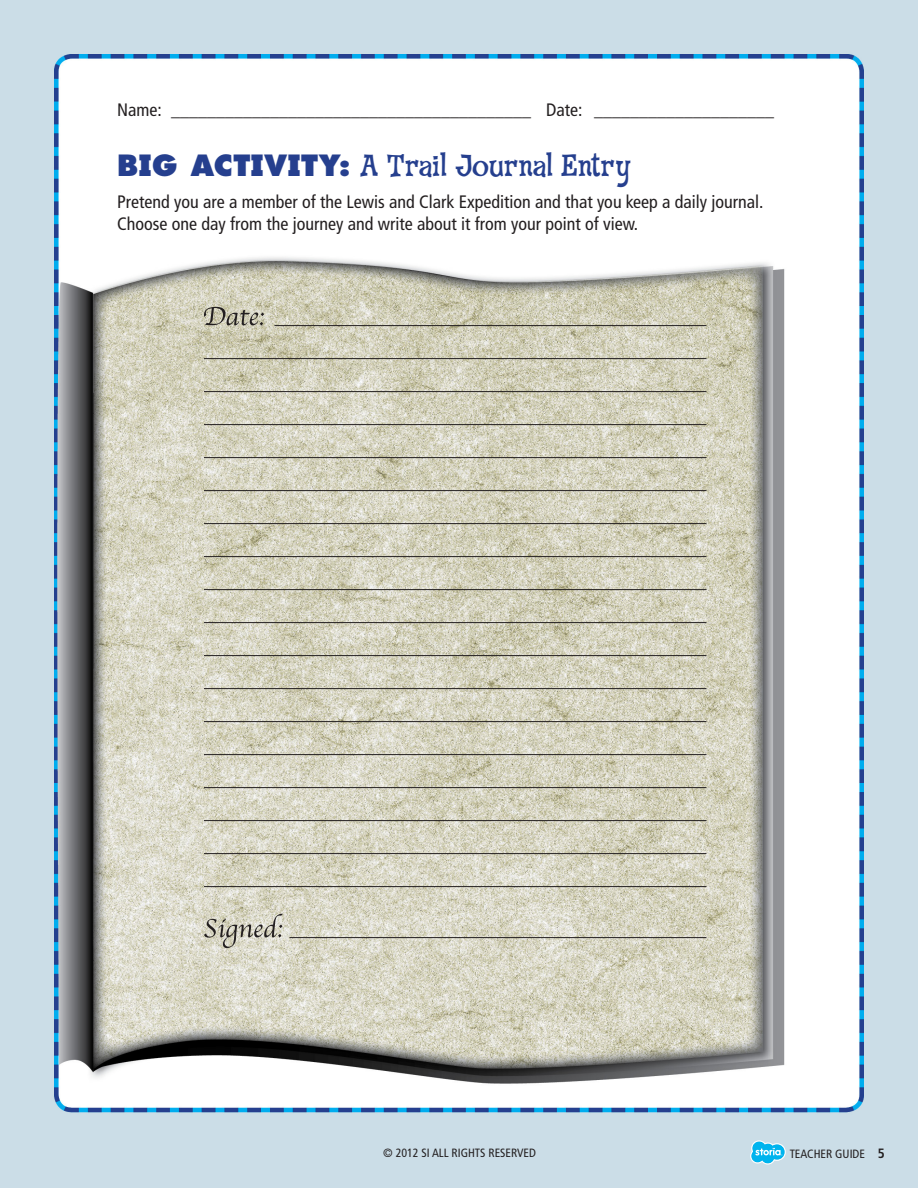
<style>
.page{position:relative;width:918px;height:1188px;background:#fff}
.page>*{position:absolute;margin:0;border:0;box-sizing:border-box;transform-origin:0 0}
.t1{font:31.5px "Fink Roman";letter-spacing:-.01em;color:#253f8e}
.ContentArea_body{font:condensed 18px/22.5px "Frutiger";color:#231f20}
.t2{font:18px "Adobe Garamond Pro";color:#231f20}
.t3{font:condensed 12px "Frutiger";color:#231f20}
.s1{font-family:"Frutiger";font-stretch:condensed}
.s2{font-family:"Futura Infant";font-weight:800;font-size:28.5px}
.s3{font-weight:700;font-size:13.5px}
</style>
<div class="page">
<img style="left:0;top:0;width:918px;height:1188px">
<svg style="left:750px;top:1140px;width:36px;height:25px"></svg>
<hr style="left:274px;top:325px;width:432px;height:1px;background:#231f20">
<hr style="left:204px;top:358px;width:502px;height:1px;background:#231f20">
<hr style="left:204px;top:391px;width:502px;height:1px;background:#231f20">
<hr style="left:204px;top:424px;width:502px;height:1px;background:#231f20">
<hr style="left:204px;top:457px;width:502px;height:1px;background:#231f20">
<hr style="left:204px;top:490px;width:502px;height:1px;background:#231f20">
<hr style="left:204px;top:523px;width:502px;height:1px;background:#231f20">
<hr style="left:204px;top:556px;width:502px;height:1px;background:#231f20">
<hr style="left:204px;top:589px;width:502px;height:1px;background:#231f20">
<hr style="left:204px;top:622px;width:502px;height:1px;background:#231f20">
<hr style="left:204px;top:655px;width:502px;height:1px;background:#231f20">
<hr style="left:204px;top:688px;width:502px;height:1px;background:#231f20">
<hr style="left:204px;top:721px;width:502px;height:1px;background:#231f20">
<hr style="left:204px;top:754px;width:502px;height:1px;background:#231f20">
<hr style="left:204px;top:787px;width:502px;height:1px;background:#231f20">
<hr style="left:204px;top:820px;width:502px;height:1px;background:#231f20">
<hr style="left:204px;top:853px;width:502px;height:1px;background:#231f20">
<hr style="left:204px;top:886px;width:502px;height:1px;background:#231f20">
<hr style="left:289px;top:937px;width:417px;height:1px;background:#231f20">
<svg style="left:204px;top:307px;width:60px;height:19px"></svg>
<svg style="left:204px;top:914px;width:79px;height:34px"></svg>
<p class="t2" style="left:117px;top:99px;width:659px"><span class="s1">Name:</span> ________________________________________ <span class="s1">Date:</span> ____________________</p>
<p class="t1" style="left:117px;top:147px;width:515px"><span class="s2">BIG ACTIVITY:</span> A Trail Journal Entry</p>
<p class="ContentArea_body" style="left:117px;top:191px;width:648px">Pretend you are a member of the Lewis and Clark Expedition and that you keep a daily journal.<br>Choose one day from the journey and write about it from your point of view.</p>
<p class="t3" style="left:383px;top:1146px;width:154px">© 2012 SI ALL RIGHTS RESERVED</p>
<p class="t3" style="left:790px;top:1146px;width:97px">TEACHER GUIDE <span class="s3">5</span></p>
</div>
